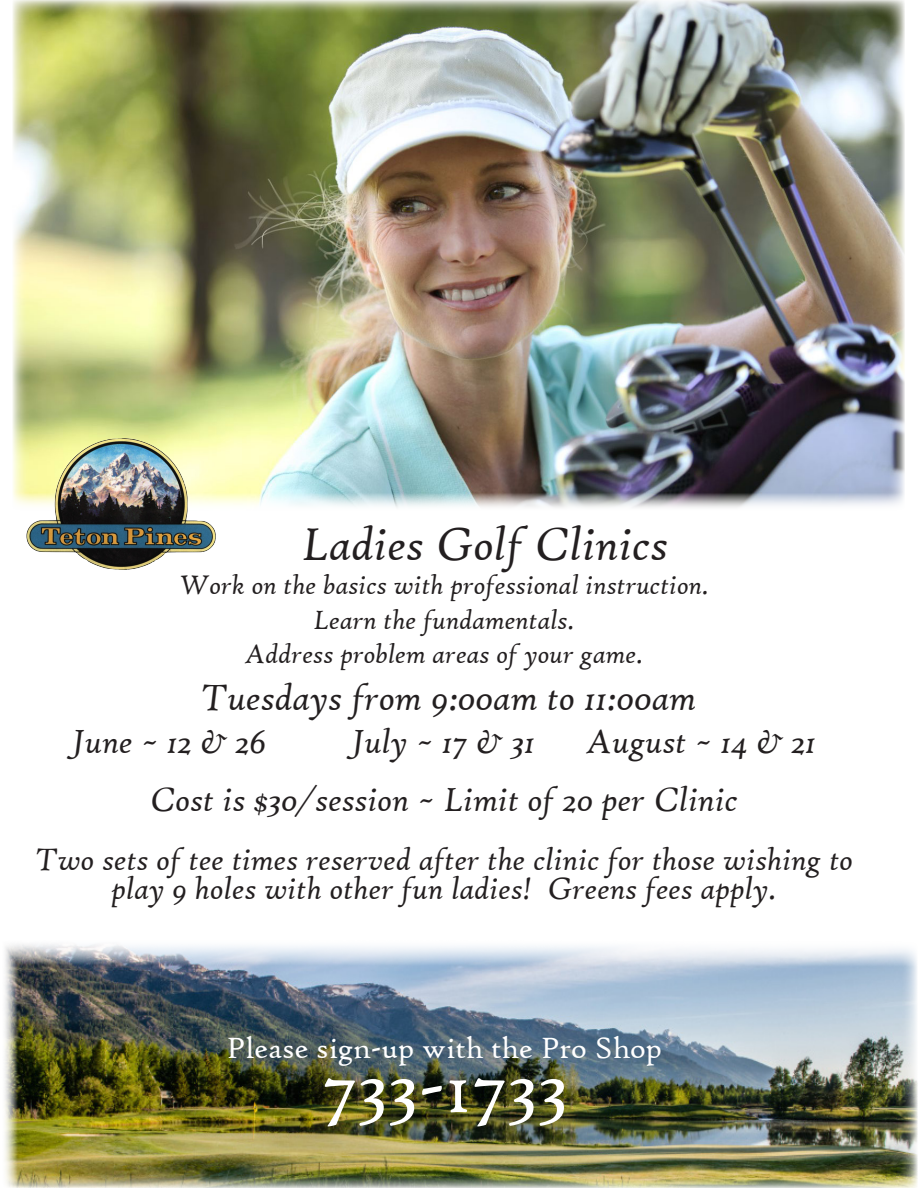
<style>
.page{position:relative;width:918px;height:1188px;background:#fff}
.page>*{position:absolute;margin:0;border:0;box-sizing:border-box;transform-origin:0 0}
.t1{font:81px "High Tower Text";color:#fff}
.t2{font:italic 49.5px "High Tower Text";color:#231f20}
.t3{font:italic 39px "High Tower Text";color:#231f20}
.t4{font:italic 36px "High Tower Text";color:#231f20}
.t5{font:italic 33px/28.8px "High Tower Text";color:#231f20;text-align:center}
.t6{font:31.5px "High Tower Text";color:#fff}
.t7{font:italic 28.5px/34.2px "High Tower Text";color:#231f20;text-align:center}
</style>
<div class="page">
<img style="left:4px;top:944px;width:914px;height:244px">
<img style="left:13px;top:0;width:892px;height:508px">
<img style="left:26px;top:438px;width:190px;height:132px">
<p class="t2" style="left:303px;top:516px;width:368px">Ladies Golf Clinics</p>
<p class="t7" style="left:179px;top:568px;width:532px">Work on the basics with professional instruction.<br>Learn the fundamentals.<br>Address problem areas of your game.</p>
<p class="t3" style="left:201px;top:675px;width:497px">Tuesdays from 9:00am to 11:00am</p>
<p class="t4" style="left:73px;top:720px;width:195px">June ~ 12 &amp; 26</p>
<p class="t4" style="left:352px;top:720px;width:185px">July ~ 17 &amp; 31</p>
<p class="t4" style="left:587px;top:720px;width:231px">August ~ 14 &amp; 21</p>
<p class="t4" style="left:150px;top:779px;width:590px">Cost is $30/session ~ Limit of 20 per Clinic</p>
<p class="t5" style="left:35px;top:845px;width:819px">Two sets of tee times reserved after the clinic for those wishing to play 9 holes with other fun ladies! Greens fees apply.</p>
<p class="t6" style="left:227px;top:1030px;width:437px">Please sign-up with the Pro Shop</p>
<p class="t1" style="left:321px;top:1039px;width:249px">733-1733</p>
</div>
